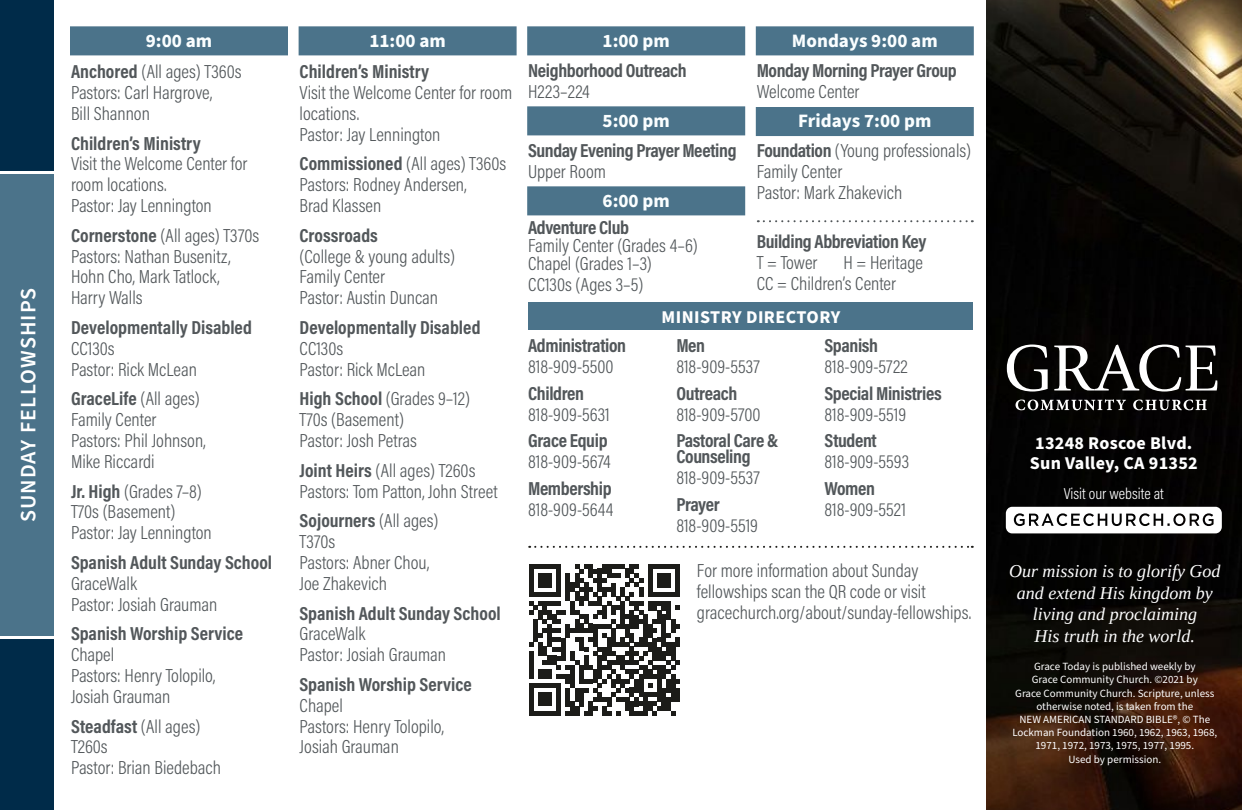
<style>
.page{position:relative;width:1242px;height:810px;background:#fff}
.page>*{position:absolute;margin:0;border:0;box-sizing:border-box;transform-origin:0 0}
.t1{font:600 22px "Source Sans Pro";letter-spacing:.05em;color:#fff}
.t2{font:300 19px/20.8px "Acumin Pro Cond";color:#52575a}
.t3{font:700 19px/16px "Acumin Pro Cond";letter-spacing:-.015em;color:#52575a}
.t4{font:700 19px "Source Sans Pro";color:#fafeff}
.t5{font:italic 18px/21.6px "Tinos";color:#fff;text-align:center}
.t6{font:700 18px/20px "Source Sans Pro";letter-spacing:.015em;color:#fff}
.t7{font:300 16px "Acumin Pro Cond";color:#fff}
.t8{font:11px/13.2px "Source Sans Pro";color:#fff;text-align:center}
.s1{font-weight:700}
</style>
<div class="page">
<div style="left:0;top:174px;width:54px;height:462px;background:#4b738a"></div>
<div style="left:0;top:0;width:54px;height:171px;background:#002b49"></div>
<div style="left:0;top:639px;width:54px;height:171px;background:#002b49"></div>
<img style="left:986px;top:0;width:256px;height:810px">
<div style="left:528px;top:302px;width:445px;height:28px;background:#4b738a"></div>
<svg style="left:529px;top:546px;width:444px;height:2px"></svg>
<div style="left:756px;top:26px;width:218px;height:29px;background:#4b738a;border:2px solid #4b738a"></div>
<div style="left:527px;top:26px;width:218px;height:29px;background:#4b738a;border:2px solid #4b738a"></div>
<div style="left:527px;top:106px;width:218px;height:29px;background:#4b738a;border:2px solid #4b738a"></div>
<div style="left:527px;top:186px;width:218px;height:29px;background:#4b738a;border:2px solid #4b738a"></div>
<div style="left:70px;top:26px;width:218px;height:29px;background:#4b738a;border:2px solid #4b738a"></div>
<div style="left:299px;top:26px;width:218px;height:29px;background:#4b738a;border:2px solid #4b738a"></div>
<svg style="left:758px;top:220px;width:215px;height:2px"></svg>
<svg style="left:529px;top:564px;width:151px;height:151px"></svg>
<div style="left:675px;top:688px;width:5px;height:14px;background:#1c1c19"></div>
<svg style="left:1006px;top:507px;width:216px;height:26px"></svg>
<svg style="left:1007px;top:345px;width:41px;height:47px"></svg>
<svg style="left:1054px;top:345px;width:163px;height:47px"></svg>
<svg style="left:1016px;top:399px;width:110px;height:11px"></svg>
<svg style="left:1133px;top:400px;width:74px;height:10px"></svg>
<div style="left:756px;top:107px;width:218px;height:29px;background:#4b738a"></div>
<p class="t1" style="left:13px;top:522px;width:236px;rotate:-90deg">SUNDAY FELLOWSHIPS</p>
<p class="t4" style="left:146px;top:28px;width:68px">9:00 am</p>
<p class="t4" style="left:369px;top:28px;width:78px">11:00 am</p>
<p class="t2" style="left:71px;top:61px;width:172px"><span class="s1">Anchored</span> (All ages) T360s<br>Pastors: Carl Hargrove,<br>Bill Shannon</p>
<p class="t3" style="left:71px;top:134px;width:131px">Children’s Ministry</p>
<p class="t2" style="left:71px;top:153px;width:178px">Visit the Welcome Center for room locations.<br>Pastor: Jay Lennington</p>
<p class="t2" style="left:71px;top:224px;width:190px"><span class="s1">Cornerstone</span> (All ages) T370s<br>Pastors: Nathan Busenitz,<br>Hohn Cho, Mark Tatlock,<br>Harry Walls</p>
<p class="t3" style="left:71px;top:319px;width:182px">Developmentally Disabled</p>
<p class="t2" style="left:71px;top:337px;width:127px">CC130s<br>Pastor: Rick McLean</p>
<p class="t2" style="left:71px;top:388px;width:136px"><span class="s1">GraceLife</span> (All ages)<br>Family Center<br>Pastors: Phil Johnson,<br>Mike Riccardi</p>
<p class="t2" style="left:71px;top:480px;width:142px"><span class="s1">Jr. High</span> (Grades 7–8)<br>T70s (Basement)<br>Pastor: Jay Lennington</p>
<p class="t3" style="left:71px;top:554px;width:203px">Spanish Adult Sunday School</p>
<p class="t2" style="left:71px;top:572px;width:148px">GraceWalk<br>Pastor: Josiah Grauman</p>
<p class="t3" style="left:71px;top:625px;width:174px">Spanish Worship Service</p>
<p class="t2" style="left:71px;top:644px;width:146px">Chapel<br>Pastors: Henry Tolopilo,<br>Josiah Grauman</p>
<p class="t2" style="left:71px;top:715px;width:151px"><span class="s1">Steadfast</span> (All ages)<br>T260s<br>Pastor: Brian Biedebach</p>
<p class="t3" style="left:300px;top:63px;width:131px">Children’s Ministry</p>
<p class="t2" style="left:300px;top:82px;width:214px">Visit the Welcome Center for room locations.<br>Pastor: Jay Lennington</p>
<p class="t2" style="left:300px;top:153px;width:208px"><span class="s1">Commissioned</span> (All ages) T360s<br>Pastors: Rodney Andersen,<br>Brad Klassen</p>
<p class="t3" style="left:300px;top:227px;width:80px">Crossroads</p>
<p class="t2" style="left:300px;top:245px;width:157px">(College &amp; young adults)<br>Family Center<br>Pastor: Austin Duncan</p>
<p class="t3" style="left:300px;top:319px;width:182px">Developmentally Disabled</p>
<p class="t2" style="left:300px;top:338px;width:127px">CC130s<br>Pastor: Rick McLean</p>
<p class="t2" style="left:300px;top:388px;width:172px"><span class="s1">High School</span> (Grades 9–12)<br>T70s (Basement)<br>Pastor: Josh Petras</p>
<p class="t2" style="left:300px;top:460px;width:200px"><span class="s1">Joint Heirs</span> (All ages) T260s<br>Pastors: Tom Patton, John Street</p>
<p class="t2" style="left:300px;top:510px;width:140px"><span class="s1">Sojourners</span> (All ages)<br>T370s<br>Pastors: Abner Chou,<br>Joe Zhakevich</p>
<p class="t3" style="left:300px;top:605px;width:203px">Spanish Adult Sunday School</p>
<p class="t2" style="left:300px;top:623px;width:148px">GraceWalk<br>Pastor: Josiah Grauman</p>
<p class="t3" style="left:300px;top:676px;width:174px">Spanish Worship Service</p>
<p class="t2" style="left:300px;top:695px;width:146px">Chapel<br>Pastors: Henry Tolopilo,<br>Josiah Grauman</p>
<p class="t4" style="left:603px;top:28px;width:69px">1:00 pm</p>
<p class="t3" style="left:528px;top:62px;width:160px">Neighborhood Outreach</p>
<p class="t2" style="left:528px;top:81px;width:63px">H223–224</p>
<p class="t4" style="left:603px;top:108px;width:69px">5:00 pm</p>
<p class="t3" style="left:528px;top:142px;width:210px">Sunday Evening Prayer Meeting</p>
<p class="t2" style="left:528px;top:161px;width:79px">Upper Room</p>
<p class="t4" style="left:603px;top:188px;width:69px">6:00 pm</p>
<p class="t3" style="left:528px;top:219px;width:102px">Adventure Club</p>
<p class="t2" style="left:528px;top:236px;width:171px;line-height:18px">Family Center (Grades 4–6)<br>Chapel (Grades 1–3)</p>
<p class="t2" style="left:528px;top:274px;width:117px">CC130s (Ages 3–5)</p>
<p class="t4" style="left:792px;top:28px;width:147px">Mondays 9:00 am</p>
<p class="t3" style="left:757px;top:62px;width:201px">Monday Morning Prayer Group</p>
<p class="t2" style="left:757px;top:81px;width:104px">Welcome Center</p>
<p class="t4" style="left:798px;top:108px;width:135px">Fridays 7:00 pm</p>
<p class="t2" style="left:757px;top:140px;width:216px"><span class="s1">Foundation</span> (Young professionals)<br>Family Center<br>Pastor: Mark Zhakevich</p>
<p class="t3" style="left:757px;top:232px;width:171px">Building Abbreviation Key</p>
<p class="t2" style="left:757px;top:251px;width:62px">T = Tower</p>
<p class="t2" style="left:757px;top:251px;width:168px;text-indent:87px">H = Heritage<br>CC = Children’s Center</p>
<p class="t3" style="left:528px;top:337px;width:99px">Administration</p>
<p class="t2" style="left:528px;top:356px;width:87px">818-909-5500</p>
<p class="t3" style="left:528px;top:385px;width:57px">Children</p>
<p class="t2" style="left:528px;top:403px;width:83px">818-909-5631</p>
<p class="t3" style="left:528px;top:432px;width:81px">Grace Equip</p>
<p class="t2" style="left:528px;top:451px;width:84px">818-909-5674</p>
<p class="t3" style="left:528px;top:480px;width:85px">Membership</p>
<p class="t2" style="left:528px;top:499px;width:87px">818-909-5644</p>
<p class="t6" style="left:662px;top:307px;width:180px">MINISTRY DIRECTORY</p>
<p class="t3" style="left:676px;top:337px;width:30px">Men</p>
<p class="t2" style="left:676px;top:356px;width:85px">818-909-5537</p>
<p class="t3" style="left:676px;top:385px;width:62px">Outreach</p>
<p class="t2" style="left:676px;top:403px;width:86px">818-909-5700</p>
<p class="t3" style="left:676px;top:432px;width:104px">Pastoral Care &amp;<br>Counseling</p>
<p class="t2" style="left:676px;top:467px;width:85px">818-909-5537</p>
<p class="t3" style="left:676px;top:496px;width:45px">Prayer</p>
<p class="t2" style="left:676px;top:515px;width:83px">818-909-5519</p>
<p class="t3" style="left:825px;top:337px;width:55px">Spanish</p>
<p class="t2" style="left:825px;top:356px;width:85px">818-909-5722</p>
<p class="t3" style="left:825px;top:385px;width:119px">Special Ministries</p>
<p class="t2" style="left:825px;top:403px;width:83px">818-909-5519</p>
<p class="t3" style="left:825px;top:432px;width:54px">Student</p>
<p class="t2" style="left:825px;top:451px;width:86px">818-909-5593</p>
<p class="t3" style="left:825px;top:480px;width:52px">Women</p>
<p class="t2" style="left:825px;top:499px;width:83px">818-909-5521</p>
<p class="t2" style="left:697px;top:560px;width:276px">For more information about Sunday fellowships scan the QR code or visit gracechurch.org/about/sunday-fellowships.</p>
<p class="t6" style="left:1030px;top:433px;width:169px">13248 Roscoe Blvd.<br>Sun Valley, CA 91352</p>
<p class="t7" style="left:1064px;top:483px;width:102px">Visit our website at</p>
<p class="t5" style="left:1009px;top:560px;width:213px">Our mission is to glorify God and extend His kingdom by living and proclaiming<br>His truth in the world.</p>
<p class="t8" style="left:1012px;top:660px;width:206px">Grace Today is published weekly by<br>Grace Community Church. ©2021 by<br>Grace Community Church. Scripture, unless otherwise noted, is taken from the<br>NEW AMERICAN STANDARD BIBLE®, © The Lockman Foundation 1960, 1962, 1963, 1968, 1971, 1972, 1973, 1975, 1977, 1995.<br>Used by permission.</p>
</div>
